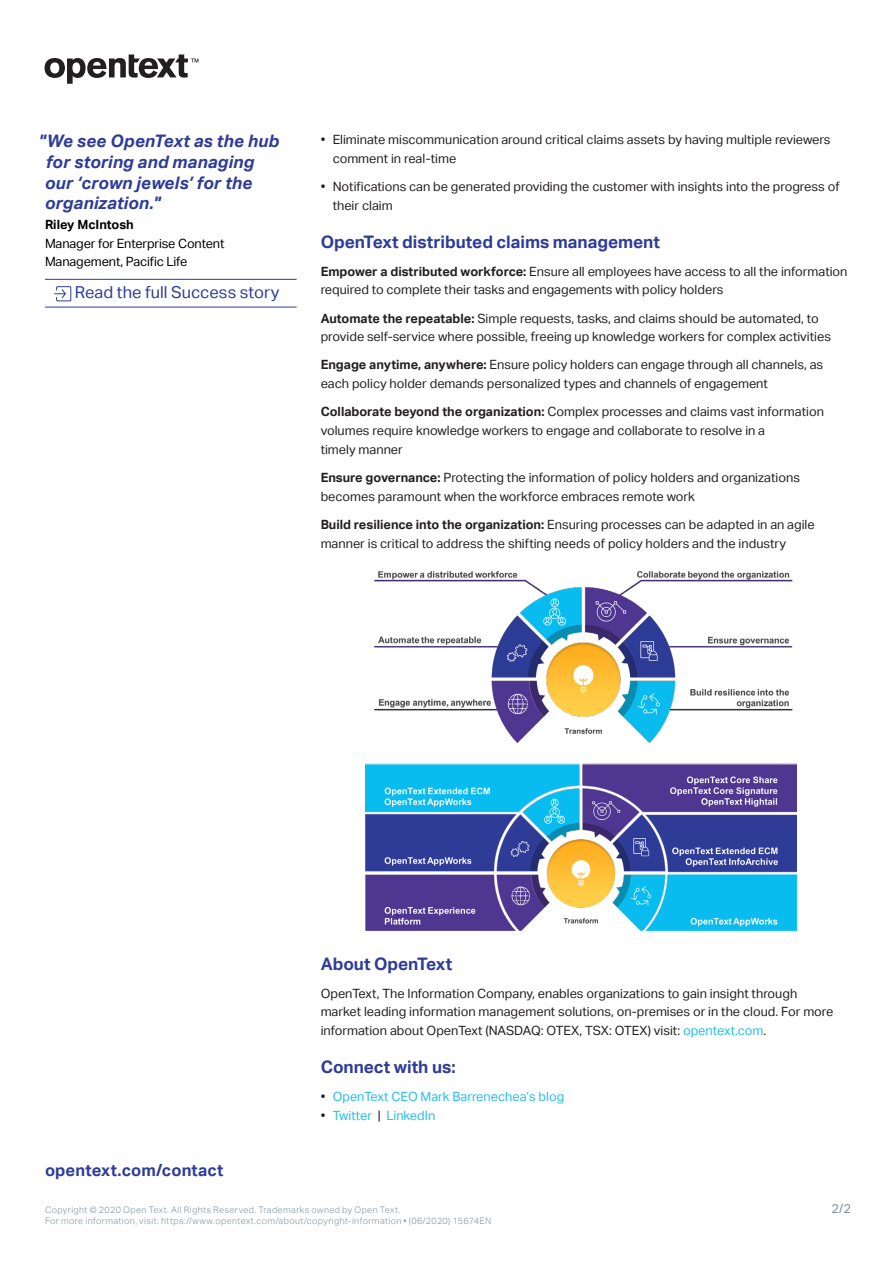
<style>
.page{position:relative;width:893px;height:1263px;background:#fff}
.page>*{position:absolute;margin:0;border:0;box-sizing:border-box;transform-origin:0 0}
.t1{font:italic 700 17.25px/20.7px "Aktiv Grotesk";letter-spacing:.005em;color:#2e3c98}
.t2{font:700 17.25px "Aktiv Grotesk";letter-spacing:-.005em;color:#2e3c98}
.Links_-_last_page{font:16.5px "Aktiv Grotesk";color:#2e3c98}
.t3{font:700 16.5px "Aktiv Grotesk";letter-spacing:.005em;color:#2e3c98}
.Body{font:12.75px/18.8px "Aktiv Grotesk";color:#231f20}
.Body-2{font:12.75px/18.8px "Aktiv Grotesk";letter-spacing:-.01em;color:#000}
.t4{font:12.75px "Aktiv Grotesk";color:#25bdef}
.t5{font:12.75px "Aktiv Grotesk";color:#7f929f}
.t6{font:300 9px "Aktiv Grotesk";letter-spacing:.04em;color:#7f929f}
.s1{font-weight:700}
.s2{color:#25bdef}
.s3{color:#231f20}
</style>
<div class="page">
<svg style="left:45px;top:55px;width:153px;height:29px"></svg>
<img style="left:374px;top:571px;width:419px;height:171px">
<img style="left:365px;top:765px;width:431px;height:165px">
<div style="left:321px;top:763px;width:527px;height:169px;border:1px solid #fff"></div>
<hr style="left:45px;top:279px;width:252px;height:1px;background:#2e3c98">
<hr style="left:45px;top:307px;width:252px;height:1px;background:#2e3c98">
<svg style="left:54px;top:286px;width:18px;height:16px"></svg>
<p class="t1" style="left:45px;top:131px;width:236px;text-indent:-6px">"We see OpenText as the hub for storing and managing our ‘crown jewels’ for the organization."</p>
<p class="Body-2" style="left:45px;top:215px;width:181px"><span class="s1">Riley McIntosh<br></span>Manager for Enterprise Content<br>Management, Pacific Life</p>
<p class="Links_-_last_page" style="left:75px;top:283px;width:206px">Read the full Success story</p>
<p class="Body" style="left:333px;top:131px;width:499px;text-indent:-12px">• Eliminate miscommunication around critical claims assets by having multiple reviewers comment in real-time</p>
<p class="Body" style="left:333px;top:177px;width:508px;text-indent:-12px">• Notifications can be generated providing the customer with insights into the progress of their claim</p>
<h3 class="t2" style="left:321px;top:231px;width:341px">OpenText distributed claims management</h3>
<p class="Body" style="left:321px;top:262px;width:528px"><span class="s1">Empower a distributed workforce:</span> Ensure all employees have access to all the information required to complete their tasks and engagements with policy holders</p>
<p class="Body" style="left:321px;top:309px;width:512px"><span class="s1">Automate the repeatable:</span> Simple requests, tasks, and claims should be automated, to provide self-service where possible, freeing up knowledge workers for complex activities</p>
<p class="Body" style="left:321px;top:356px;width:504px"><span class="s1">Engage anytime, anywhere:</span> Ensure policy holders can engage through all channels, as each policy holder demands personalized types and channels of engagement</p>
<p class="Body" style="left:321px;top:402px;width:505px"><span class="s1">Collaborate beyond the organization:</span> Complex processes and claims vast information volumes require knowledge workers to engage and collaborate to resolve in a<br>timely manner</p>
<p class="Body" style="left:321px;top:468px;width:481px"><span class="s1">Ensure governance:</span> Protecting the information of policy holders and organizations becomes paramount when the workforce embraces remote work</p>
<p class="Body" style="left:321px;top:515px;width:496px"><span class="s1">Build resilience into the organization:</span> Ensuring processes can be adapted in an agile manner is critical to address the shifting needs of policy holders and the industry</p>
<p class="t3" style="left:45px;top:1160px;width:180px">opentext.com/contact</p>
<h3 class="t2" style="left:321px;top:953px;width:133px">About OpenText</h3>
<p class="Body" style="left:321px;top:984px;width:514px">OpenText, The Information Company, enables organizations to gain insight through market leading information management solutions, on-premises or in the cloud. For more information about OpenText (NASDAQ: OTEX, TSX: OTEX) visit: <span class="s2">opentext.com</span>.</p>
<h3 class="t2" style="left:321px;top:1056px;width:137px">Connect with us:</h3>
<p class="t4" style="left:321px;top:1089px;width:245px"><span class="s3">•</span> OpenText CEO Mark Barrenechea’s blog</p>
<p class="t4" style="left:321px;top:1108px;width:116px"><span class="s3">•</span> Twitter <span class="s3">|</span> LinkedIn</p>
<p class="t6" style="left:45px;top:1205px;width:357px">Copyright © 2020 Open Text. All Rights Reserved. Trademarks owned by Open Text.</p>
<p class="t5" style="left:832px;top:1201px;width:21px">2/2</p>
<p class="t6" style="left:45px;top:1215px;width:448px">For more information, visit: https://www.opentext.com/about/copyright-information • (06/2020) 15674EN</p>
</div>
